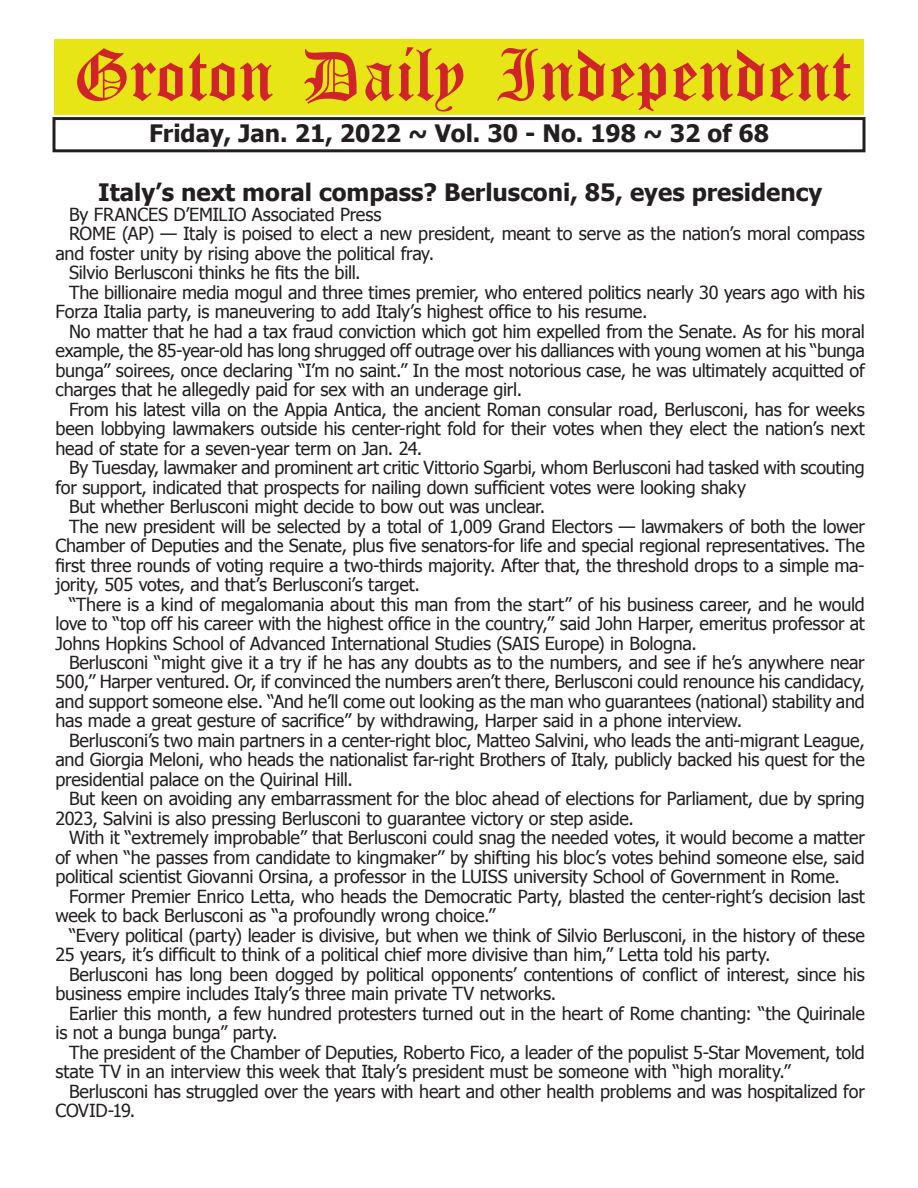
<style>
.page{position:relative;width:918px;height:1188px;background:#fff}
.page>*{position:absolute;margin:0;border:0;box-sizing:border-box;transform-origin:0 0}
.t1{font:54px "Old English Five";color:#d1232a}
.t2{font:700 24px "Tahoma";color:#231f20}
.t3{font:18px "Tahoma";letter-spacing:-.015em;color:#231f20}
</style>
<div class="page">
<div style="left:52px;top:117px;width:814px;height:35px;border:3px solid #231f20"></div>
<div style="left:54px;top:40px;width:810px;height:75px;background:#e7e515"></div>
<h1 class="t1" style="left:73px;top:50px;width:779px">Groton Daily Independent</h1>
<h2 class="t2" style="left:149px;top:116px;width:622px">Friday, Jan. 21, 2022 ~ Vol. 30 - No. 198 ~ 32 of 68</h2>
<h2 class="t2" style="left:98px;top:176px;width:726px">Italy’s next moral compass? Berlusconi, 85, eyes presidency</h2>
<p class="t3" style="left:69px;top:202px;width:314px">By FRANCES D’EMILIO Associated Press</p>
<p class="t3" style="left:69px;top:222px;width:797px">ROME (AP) — Italy is poised to elect a new president, meant to serve as the nation’s moral compass</p>
<p class="t3" style="left:56px;top:241px;width:380px">and foster unity by rising above the political fray.</p>
<p class="t3" style="left:69px;top:261px;width:293px">Silvio Berlusconi thinks he fits the bill.</p>
<p class="t3" style="left:69px;top:280px;width:797px">The billionaire media mogul and three times premier, who entered politics nearly 30 years ago with his</p>
<p class="t3" style="left:56px;top:299px;width:594px">Forza Italia party, is maneuvering to add Italy’s highest office to his resume.</p>
<p class="t3" style="left:69px;top:319px;width:797px">No matter that he had a tax fraud conviction which got him expelled from the Senate. As for his moral</p>
<p class="t3" style="left:56px;top:338px;width:811px">example, the 85-year-old has long shrugged off outrage over his dalliances with young women at his “bunga</p>
<p class="t3" style="left:56px;top:358px;width:811px">bunga” soirees, once declaring “I’m no saint.” In the most notorious case, he was ultimately acquitted of</p>
<p class="t3" style="left:56px;top:377px;width:468px">charges that he allegedly paid for sex with an underage girl.</p>
<p class="t3" style="left:69px;top:397px;width:797px">From his latest villa on the Appia Antica, the ancient Roman consular road, Berlusconi, has for weeks</p>
<p class="t3" style="left:56px;top:416px;width:811px">been lobbying lawmakers outside his center-right fold for their votes when they elect the nation’s next</p>
<p class="t3" style="left:56px;top:436px;width:368px">head of state for a seven-year term on Jan. 24.</p>
<p class="t3" style="left:69px;top:455px;width:797px">By Tuesday, lawmaker and prominent art critic Vittorio Sgarbi, whom Berlusconi had tasked with scouting</p>
<p class="t3" style="left:56px;top:475px;width:692px">for support, indicated that prospects for nailing down sufficient votes were looking shaky</p>
<p class="t3" style="left:69px;top:494px;width:478px">But whether Berlusconi might decide to bow out was unclear.</p>
<p class="t3" style="left:69px;top:514px;width:797px">The new president will be selected by a total of 1,009 Grand Electors — lawmakers of both the lower</p>
<p class="t3" style="left:56px;top:533px;width:811px">Chamber of Deputies and the Senate, plus five senators-for life and special regional representatives. The</p>
<p class="t3" style="left:56px;top:553px;width:811px">first three rounds of voting require a two-thirds majority. After that, the threshold drops to a simple ma-</p>
<p class="t3" style="left:56px;top:572px;width:366px">jority, 505 votes, and that’s Berlusconi’s target.</p>
<p class="t3" style="left:69px;top:592px;width:797px">“There is a kind of megalomania about this man from the start” of his business career, and he would</p>
<p class="t3" style="left:56px;top:611px;width:811px">love to “top off his career with the highest office in the country,’’ said John Harper, emeritus professor at</p>
<p class="t3" style="left:56px;top:631px;width:643px">Johns Hopkins School of Advanced International Studies (SAIS Europe) in Bologna.</p>
<p class="t3" style="left:69px;top:650px;width:797px">Berlusconi “might give it a try if he has any doubts as to the numbers, and see if he’s anywhere near</p>
<p class="t3" style="left:56px;top:670px;width:811px">500,’’ Harper ventured. Or, if convinced the numbers aren’t there, Berlusconi could renounce his candidacy,</p>
<p class="t3" style="left:56px;top:689px;width:811px">and support someone else. “And he’ll come out looking as the man who guarantees (national) stability and</p>
<p class="t3" style="left:56px;top:709px;width:688px">has made a great gesture of sacrifice” by withdrawing, Harper said in a phone interview.</p>
<p class="t3" style="left:69px;top:728px;width:797px">Berlusconi’s two main partners in a center-right bloc, Matteo Salvini, who leads the anti-migrant League,</p>
<p class="t3" style="left:56px;top:748px;width:811px">and Giorgia Meloni, who heads the nationalist far-right Brothers of Italy, publicly backed his quest for the</p>
<p class="t3" style="left:56px;top:767px;width:299px">presidential palace on the Quirinal Hill.</p>
<p class="t3" style="left:69px;top:787px;width:797px">But keen on avoiding any embarrassment for the bloc ahead of elections for Parliament, due by spring</p>
<p class="t3" style="left:56px;top:806px;width:580px">2023, Salvini is also pressing Berlusconi to guarantee victory or step aside.</p>
<p class="t3" style="left:69px;top:826px;width:797px">With it “extremely improbable” that Berlusconi could snag the needed votes, it would become a matter</p>
<p class="t3" style="left:56px;top:845px;width:811px">of when “he passes from candidate to kingmaker’’ by shifting his bloc’s votes behind someone else, said</p>
<p class="t3" style="left:56px;top:865px;width:786px">political scientist Giovanni Orsina, a professor in the LUISS university School of Government in Rome.</p>
<p class="t3" style="left:69px;top:884px;width:797px">Former Premier Enrico Letta, who heads the Democratic Party, blasted the center-right’s decision last</p>
<p class="t3" style="left:56px;top:904px;width:442px">week to back Berlusconi as “a profoundly wrong choice.”</p>
<p class="t3" style="left:69px;top:923px;width:797px">“Every political (party) leader is divisive, but when we think of Silvio Berlusconi, in the history of these</p>
<p class="t3" style="left:56px;top:943px;width:717px">25 years, it’s difficult to think of a political chief more divisive than him,” Letta told his party.</p>
<p class="t3" style="left:69px;top:962px;width:797px">Berlusconi has long been dogged by political opponents’ contentions of conflict of interest, since his</p>
<p class="t3" style="left:56px;top:982px;width:502px">business empire includes Italy’s three main private TV networks.</p>
<p class="t3" style="left:69px;top:1001px;width:797px">Earlier this month, a few hundred protesters turned out in the heart of Rome chanting: “the Quirinale</p>
<p class="t3" style="left:56px;top:1021px;width:224px">is not a bunga bunga” party.</p>
<p class="t3" style="left:69px;top:1040px;width:797px">The president of the Chamber of Deputies, Roberto Fico, a leader of the populist 5-Star Movement, told</p>
<p class="t3" style="left:56px;top:1060px;width:737px">state TV in an interview this week that Italy’s president must be someone with “high morality.”</p>
<p class="t3" style="left:69px;top:1079px;width:797px">Berlusconi has struggled over the years with heart and other health problems and was hospitalized for</p>
<p class="t3" style="left:56px;top:1099px;width:81px">COVID-19.</p>
</div>
